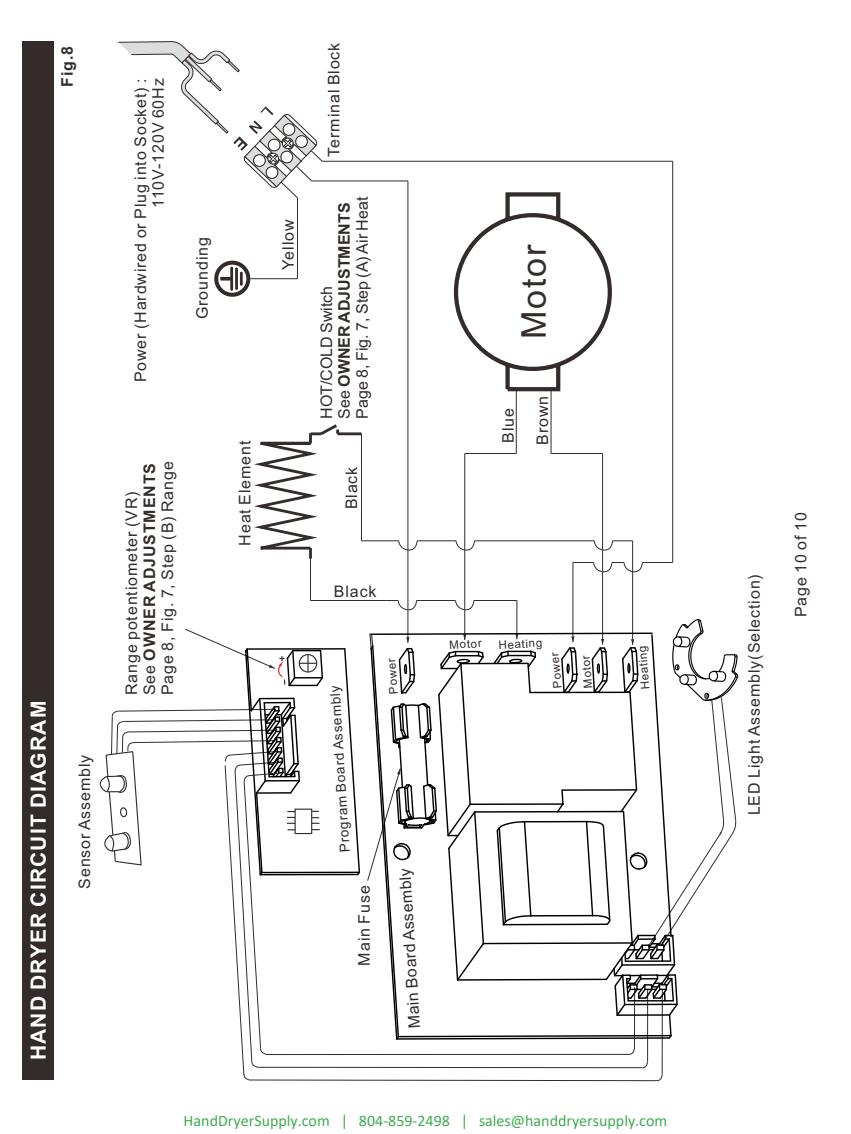
<style>
.page{position:relative;width:851px;height:1134px;background:#fff}
.page>*{position:absolute;margin:0;border:0;box-sizing:border-box;transform-origin:0 0}
.t1{font:34px "Arial";letter-spacing:.055em;color:#332c2b}
.t2{font:700 21px "Arial";letter-spacing:.055em;color:#fefefe}
.t3{font:16px/17.8px "Arial";letter-spacing:.055em;color:#332c2b}
.t4{font:16px/17.8px "Arial";color:#332c2b}
.t5{font:16px "Calibri";color:#40ab54}
.t6{font:700 16px "Arial";color:#332c2b}
.t7{font:13.6px "Arial";color:#332c2b}
.t8{font:11.6px "Arial";color:#332c2b}
.s1{font-weight:700}
</style>
<div class="page">
<hr style="left:572px;top:562px;width:1px;height:80px;background:#332c2b">
<hr style="left:602px;top:453px;width:1px;height:192px;background:#332c2b">
<hr style="left:407px;top:181px;width:1px;height:462px;background:#332c2b">
<hr style="left:464px;top:453px;width:1px;height:187px;background:#332c2b">
<hr style="left:516px;top:600px;width:1px;height:39px;background:#332c2b">
<hr style="left:632px;top:541px;width:1px;height:104px;background:#332c2b">
<hr style="left:322px;top:161px;width:350px;height:1px;background:#332c2b">
<hr style="left:311px;top:181px;width:97px;height:1px;background:#332c2b">
<hr style="left:464px;top:453px;width:52px;height:1px;background:#332c2b">
<hr style="left:551px;top:453px;width:51px;height:1px;background:#332c2b">
<hr style="left:417px;top:540px;width:39px;height:1px;background:#332c2b">
<hr style="left:416px;top:600px;width:39px;height:1px;background:#332c2b">
<hr style="left:474px;top:600px;width:43px;height:1px;background:#332c2b">
<hr style="left:474px;top:540px;width:120px;height:1px;background:#332c2b">
<hr style="left:361px;top:434px;width:1px;height:107px;background:#332c2b">
<hr style="left:672px;top:161px;width:1px;height:401px;background:#332c2b">
<hr style="left:642px;top:562px;width:30px;height:1px;background:#332c2b">
<hr style="left:361px;top:540px;width:37px;height:1px;background:#332c2b">
<hr style="left:310px;top:559px;width:1px;height:41px;background:#332c2b">
<svg style="left:453px;top:192px;width:159px;height:201px"></svg>
<hr style="left:550px;top:389px;width:1px;height:64px;background:#332c2b">
<hr style="left:516px;top:389px;width:1px;height:64px;background:#332c2b">
<svg style="left:386px;top:600px;width:31px;height:11px"></svg>
<svg style="left:455px;top:600px;width:19px;height:11px"></svg>
<svg style="left:398px;top:540px;width:19px;height:12px"></svg>
<svg style="left:455px;top:540px;width:20px;height:12px"></svg>
<svg style="left:593px;top:540px;width:39px;height:12px"></svg>
<svg style="left:573px;top:562px;width:69px;height:11px"></svg>
<svg style="left:254px;top:424px;width:86px;height:135px"></svg>
<hr style="left:337px;top:432px;width:24px;height:3px;background:#332c2b">
<hr style="left:310px;top:600px;width:76px;height:1px;background:#332c2b">
<svg style="left:99px;top:617px;width:640px;height:464px"></svg>
<div style="left:22px;top:42px;width:31px;height:1038px;background:#332c2b"></div>
<hr style="left:250px;top:278px;width:47px;height:1px;background:#332c2b">
<hr style="left:297px;top:198px;width:1px;height:81px;background:#332c2b">
<svg style="left:214px;top:261px;width:36px;height:36px"></svg>
<svg style="left:118px;top:41px;width:205px;height:157px"></svg>
<p class="t6" style="left:61px;top:87px;width:42px;rotate:-90deg">Fig.8</p>
<h2 class="t2" style="left:31px;top:1060px;width:361px;rotate:-90deg">HAND DRYER CIRCUIT DIAGRAM</h2>
<p class="t3" style="left:77px;top:889px;width:136px;rotate:-90deg">Sensor Assembly</p>
<p class="t3" style="left:133px;top:382px;width:306px;text-align:right;rotate:-90deg">Power (Hardwired or Plug into Socket) :<br>110V-120V 60Hz</p>
<p class="t3" style="left:195px;top:319px;width:83px;rotate:-90deg">Grounding</p>
<p class="t3" style="left:124px;top:695px;width:235px;rotate:-90deg">Range potentiometer (VR)<br>See <span class="s1">OWNER ADJUSTMENTS<br></span>Page 8, Fig. 7, Step (B) Range</p>
<p class="t3" style="left:237px;top:546px;width:106px;rotate:-90deg">Heat Element</p>
<p class="t3" style="left:280px;top:270px;width:52px;rotate:-90deg">Yellow</p>
<p class="t3" style="left:326px;top:157px;width:115px;rotate:-90deg">Terminal Block</p>
<p class="t4" style="left:319px;top:419px;width:224px;rotate:-90deg">HOT/COLD Switch<br>See <span class="s1">OWNER ADJUSTMENTS<br></span>Page 8, Fig. 7, Step (A) Air Heat</p>
<p class="t3" style="left:344px;top:509px;width:44px;rotate:-90deg">Black</p>
<h1 class="t1" style="left:521px;top:339px;width:97px;rotate:-90deg">Motor</h1>
<p class="t3" style="left:500px;top:443px;width:36px;rotate:-90deg">Blue</p>
<p class="t3" style="left:535px;top:445px;width:50px;rotate:-90deg">Brown</p>
<p class="t3" style="left:334px;top:584px;width:44px">Black</p>
<p class="t7" style="left:340px;top:853px;width:169px;rotate:-94deg">Program Board Assembly</p>
<p class="t3" style="left:357px;top:965px;width:82px;rotate:-90deg">Main Fuse</p>
<p class="t8" style="left:449px;top:640px;width:34px;rotate:-3deg">Motor</p>
<p class="t8" style="left:498px;top:641px;width:45px;rotate:-3deg">Heating</p>
<p class="t8" style="left:389px;top:694px;width:37px;rotate:-94deg">Power</p>
<p class="t8" style="left:553px;top:688px;width:37px;rotate:-96deg">Power</p>
<p class="t8" style="left:584px;top:688px;width:34px;rotate:-96deg">Motor</p>
<p class="t3" style="left:407px;top:1029px;width:162px;rotate:-94deg">Main Board Assembly</p>
<p class="t8" style="left:640px;top:690px;width:45px;rotate:-94deg">Heating</p>
<p class="t5" style="left:184px;top:1109px;width:485px">HandDryerSupply.com | 804-859-2498 | sales@handdryersupply.com</p>
<p class="t3" style="left:746px;top:815px;width:242px;rotate:-90deg">LED Light Assembly(Selection)</p>
<p class="t3" style="left:793px;top:617px;width:106px;rotate:-90deg">Page 10 of 10</p>
</div>
